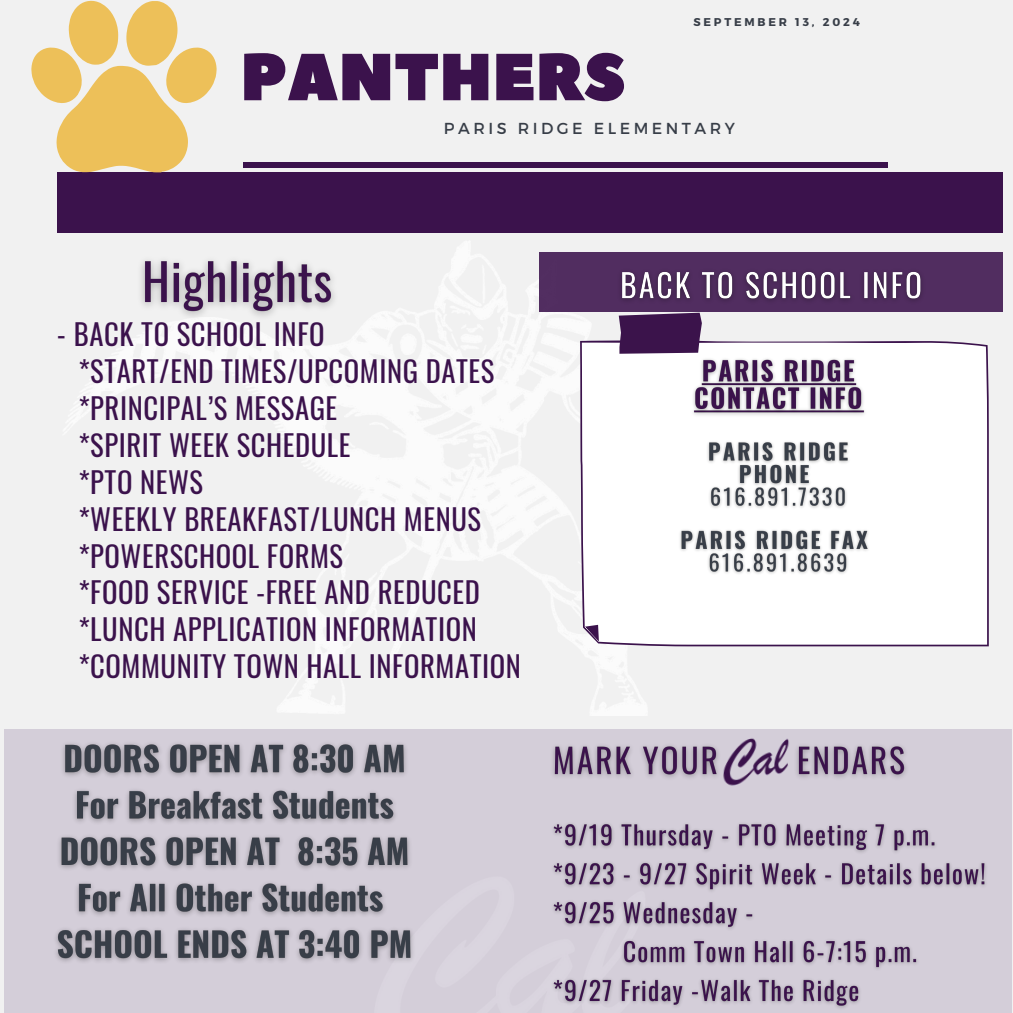
<style>
.page{position:relative;width:1013px;height:1013px;background:#fff}
.page>*{position:absolute;margin:0;border:0;box-sizing:border-box;transform-origin:0 0}
.t1{font:66.38px "Peace Sans";color:#3b124c}
.t2{font:28.62px/36.9px "Oswald";letter-spacing:.02em;color:#3b124c}
.t3{font:15.88px "Montserrat";letter-spacing:.22em;color:#383e48}
.t4{font:700 11.25px "Montserrat";letter-spacing:.25em;color:#383e48}
</style>
<div class="page">
<div style="left:0;top:0;width:1012px;height:1012px;background:#f1f1f1"></div>
<div style="left:4px;top:729px;width:1007px;height:283px;background:#d4ced9"></div>
<div style="left:580px;top:340px;width:408px;height:306px;background:#fff"></div>
<svg style="left:618px;top:313px;width:84px;height:41px;background:#4a2558"></svg>
<img style="left:552px;top:745px;width:354px;height:33px">
<img style="left:713px;top:738px;width:88px;height:48px">
<div style="left:244px;top:163px;width:643px;height:5px;background:#3b124c"></div>
<div style="left:57px;top:172px;width:945px;height:60px;background:#3b124c"></div>
<svg style="left:31px;top:0;width:186px;height:172px"></svg>
<img style="left:553px;top:823px;width:433px;height:185px">
<img style="left:141px;top:260px;width:193px;height:57px">
<img style="left:687px;top:352px;width:181px;height:68px">
<div style="left:539px;top:252px;width:463px;height:59px;background:#512d60"></div>
<img style="left:621px;top:272px;width:300px;height:28px">
<img style="left:56px;top:743px;width:357px;height:219px">
<img style="left:675px;top:434px;width:203px;height:144px">
<p class="t4" style="left:693px;top:14px;width:168px">SEPTEMBER 13, 2024</p>
<h1 class="t1" style="left:240px;top:33px;width:386px">PANTHERS</h1>
<p class="t3" style="left:444px;top:118px;width:292px">PARIS RIDGE ELEMENTARY</p>
<p class="t2" style="left:78px;top:315px;width:444px;text-indent:-21px">- BACK TO SCHOOL INFO<br>*START/END TIMES/UPCOMING DATES *PRINCIPAL’S MESSAGE<br>*SPIRIT WEEK SCHEDULE<br>*PTO NEWS<br>*WEEKLY BREAKFAST/LUNCH MENUS *POWERSCHOOL FORMS<br>*FOOD SERVICE -FREE AND REDUCED *LUNCH APPLICATION INFORMATION *COMMUNITY TOWN HALL INFORMATION</p>
</div>
